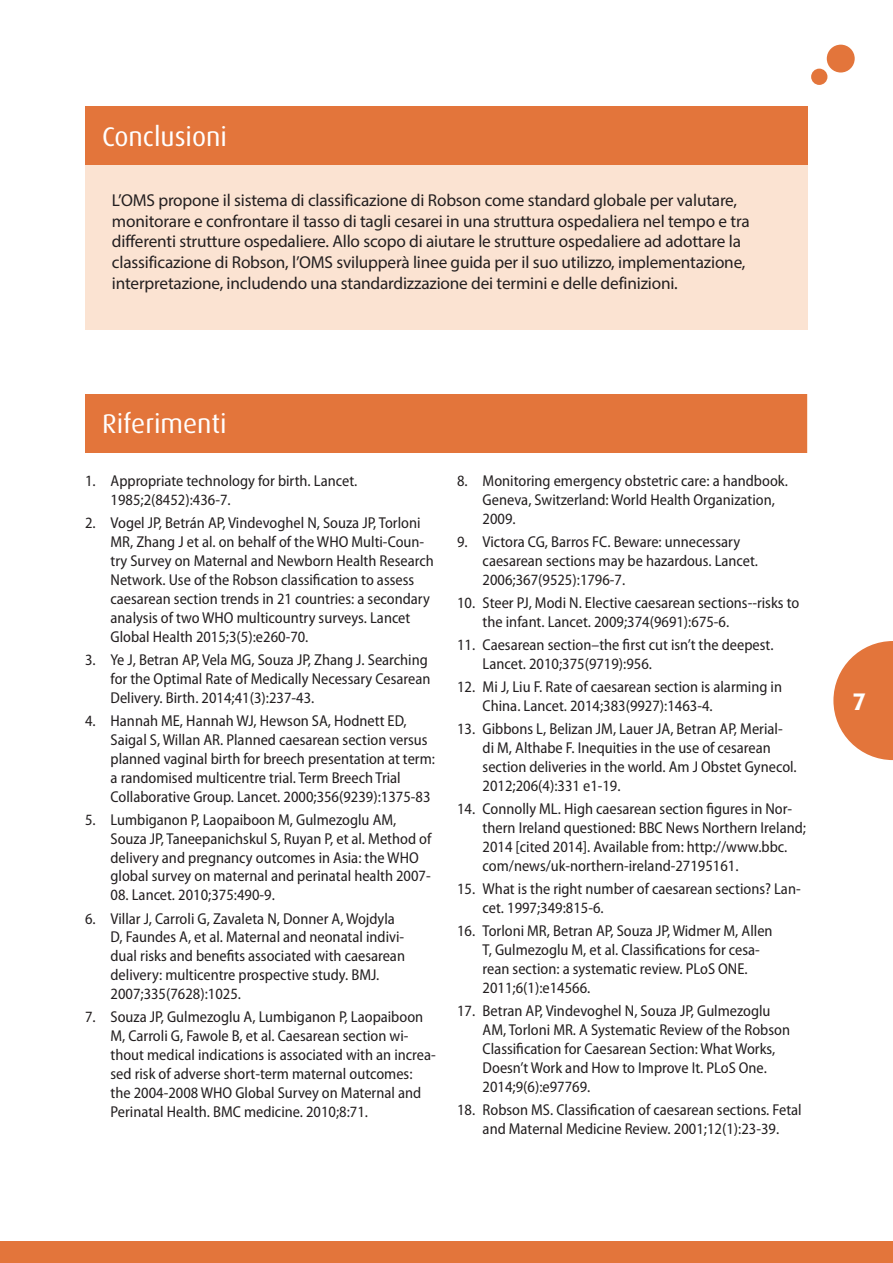
<style>
.page{position:relative;width:893px;height:1263px;background:#fff}
.page>*{position:absolute;margin:0;border:0;box-sizing:border-box;transform-origin:0 0}
.Heading_3{font:27px "Dax Pro";color:#fff}
.t1{font:700 24px "Dax Pro";color:#fff}
.Body_text{font:17.25px/20.7px "Myriad Pro";letter-spacing:-.01em;color:#231f20}
.Reference{font:semi-condensed 15.75px/18.9px "Myriad Pro";color:#231f20}
</style>
<div class="page">
<svg style="left:833px;top:641px;width:60px;height:119px"></svg>
<div style="left:827px;top:45px;width:28px;height:28px;background:#e3753b;border-radius:50%"></div>
<div style="left:811px;top:69px;width:16px;height:16px;background:#e3753b;border-radius:50%"></div>
<div style="left:0;top:1241px;width:893px;height:22px;background:#e3753b"></div>
<div style="left:86px;top:106px;width:722px;height:223px;background:#fbe3d2"></div>
<div style="left:85px;top:106px;width:723px;height:59px;background:#e3753b"></div>
<div style="left:85px;top:394px;width:722px;height:58px;background:#e3753b"></div>
<p class="Heading_3" style="left:102px;top:119px;width:127px">Conclusioni</p>
<p class="Body_text" style="left:112px;top:190px;width:639px">L’OMS propone il sistema di classificazione di Robson come standard globale per valutare, monitorare e confrontare il tasso di tagli cesarei in una struttura ospedaliera nel tempo e tra differenti strutture ospedaliere. Allo scopo di aiutare le strutture ospedaliere ad adottare la classificazione di Robson, l’OMS svilupperà linee guida per il suo utilizzo, implementazione, interpretazione, includendo una standardizzazione dei termini e delle definizioni.</p>
<p class="Heading_3" style="left:102px;top:407px;width:126px">Riferimenti</p>
<p class="Reference" style="left:111px;top:472px;width:248px;text-indent:-26px">1. Appropriate technology for birth. Lancet.<br>1985;2(8452):436-7.</p>
<p class="Reference" style="left:111px;top:514px;width:325px;text-indent:-26px">2. Vogel JP, Betrán AP, Vindevoghel N, Souza JP, Torloni MR, Zhang J et al. on behalf of the WHO Multi-Coun&shy;try Survey on Maternal and Newborn Health Research Network. Use of the Robson classification to assess caesarean section trends in 21 countries: a secondary analysis of two WHO multicountry surveys. Lancet Global Health 2015;3(5):e260-70.</p>
<p class="Reference" style="left:111px;top:651px;width:321px;text-indent:-26px">3. Ye J, Betran AP, Vela MG, Souza JP, Zhang J. Searching for the Optimal Rate of Medically Necessary Cesarean<br>Delivery. Birth. 2014;41(3):237-43.</p>
<p class="Reference" style="left:111px;top:712px;width:326px;text-indent:-26px">4. Hannah ME, Hannah WJ, Hewson SA, Hodnett ED, Saigal S, Willan AR. Planned caesarean section versus planned vaginal birth for breech presentation at term: a randomised multicentre trial. Term Breech Trial Collaborative Group. Lancet. 2000;356(9239):1375-83</p>
<p class="Reference" style="left:111px;top:810px;width:322px;text-indent:-26px">5. Lumbiganon P, Laopaiboon M, Gulmezoglu AM, Souza JP, Taneepanichskul S, Ruyan P, et al. Method of delivery and pregnancy outcomes in Asia: the WHO global survey on maternal and perinatal health 2007-</p>
<p class="Reference" style="left:111px;top:886px;width:166px">08. Lancet. 2010;375:490-9.</p>
<p class="Reference" style="left:111px;top:909px;width:296px;text-indent:-26px">6. Villar J, Carroli G, Zavaleta N, Donner A, Wojdyla D, Faundes A, et al. Maternal and neonatal indivi&shy;dual risks and benefits associated with caesarean delivery: multicentre prospective study. BMJ.<br>2007;335(7628):1025.</p>
<p class="Reference" style="left:111px;top:1008px;width:327px;text-indent:-26px">7. Souza JP, Gulmezoglu A, Lumbiganon P, Laopaiboon M, Carroli G, Fawole B, et al. Caesarean section wi&shy;thout medical indications is associated with an increa&shy;sed risk of adverse short-term maternal outcomes: the 2004-2008 WHO Global Survey on Maternal and Perinatal Health. BMC medicine. 2010;8:71.</p>
<p class="Reference" style="left:483px;top:472px;width:307px;text-indent:-26px">8. Monitoring emergency obstetric care: a handbook.<br>Geneva, Switzerland: World Health Organization,<br>2009.</p>
<p class="Reference" style="left:483px;top:533px;width:277px;text-indent:-26px">9. Victora CG, Barros FC. Beware: unnecessary caesarean sections may be hazardous. Lancet.<br>2006;367(9525):1796-7.</p>
<p class="Reference" style="left:483px;top:594px;width:318px;text-indent:-26px">10. Steer PJ, Modi N. Elective caesarean sections--risks to the infant. Lancet. 2009;374(9691):675-6.</p>
<p class="Reference" style="left:483px;top:636px;width:292px;text-indent:-26px">11. Caesarean section–the first cut isn’t the deepest.<br>Lancet. 2010;375(9719):956.</p>
<p class="Reference" style="left:483px;top:678px;width:301px;text-indent:-26px">12. Mi J, Liu F. Rate of caesarean section is alarming in<br>China. Lancet. 2014;383(9927):1463-4.</p>
<p class="Reference" style="left:483px;top:720px;width:316px;text-indent:-26px">13. Gibbons L, Belizan JM, Lauer JA, Betran AP, Merial&shy;di M, Althabe F. Inequities in the use of cesarean section deliveries in the world. Am J Obstet Gynecol.<br>2012;206(4):331 e1-19.</p>
<p class="Reference" style="left:483px;top:800px;width:325px;text-indent:-26px">14. Connolly ML. High caesarean section figures in Nor&shy;thern Ireland questioned: BBC News Northern Ireland; 2014 [cited 2014]. Available from: http://www.bbc. com/news/uk-northern-ireland-27195161.</p>
<p class="Reference" style="left:483px;top:880px;width:320px;text-indent:-26px">15. What is the right number of caesarean sections? Lan&shy;cet. 1997;349:815-6.</p>
<p class="Reference" style="left:483px;top:922px;width:291px;text-indent:-26px">16. Torloni MR, Betran AP, Souza JP, Widmer M, Allen T, Gulmezoglu M, et al. Classifications for cesa&shy;rean section: a systematic review. PLoS ONE.<br>2011;6(1):e14566.</p>
<p class="Reference" style="left:483px;top:1002px;width:309px;text-indent:-26px">17. Betran AP, Vindevoghel N, Souza JP, Gulmezoglu AM, Torloni MR. A Systematic Review of the Robson Classification for Caesarean Section: What Works, Doesn’t Work and How to Improve It. PLoS One.<br>2014;9(6):e97769.</p>
<p class="Reference" style="left:457px;top:1100px;width:346px;text-align:center">18. Robson MS. Classification of caesarean sections. Fetal and Maternal Medicine Review. 2001;12(1):23-39.</p>
<h2 class="t1" style="left:853px;top:686px;width:15px">7</h2>
</div>
